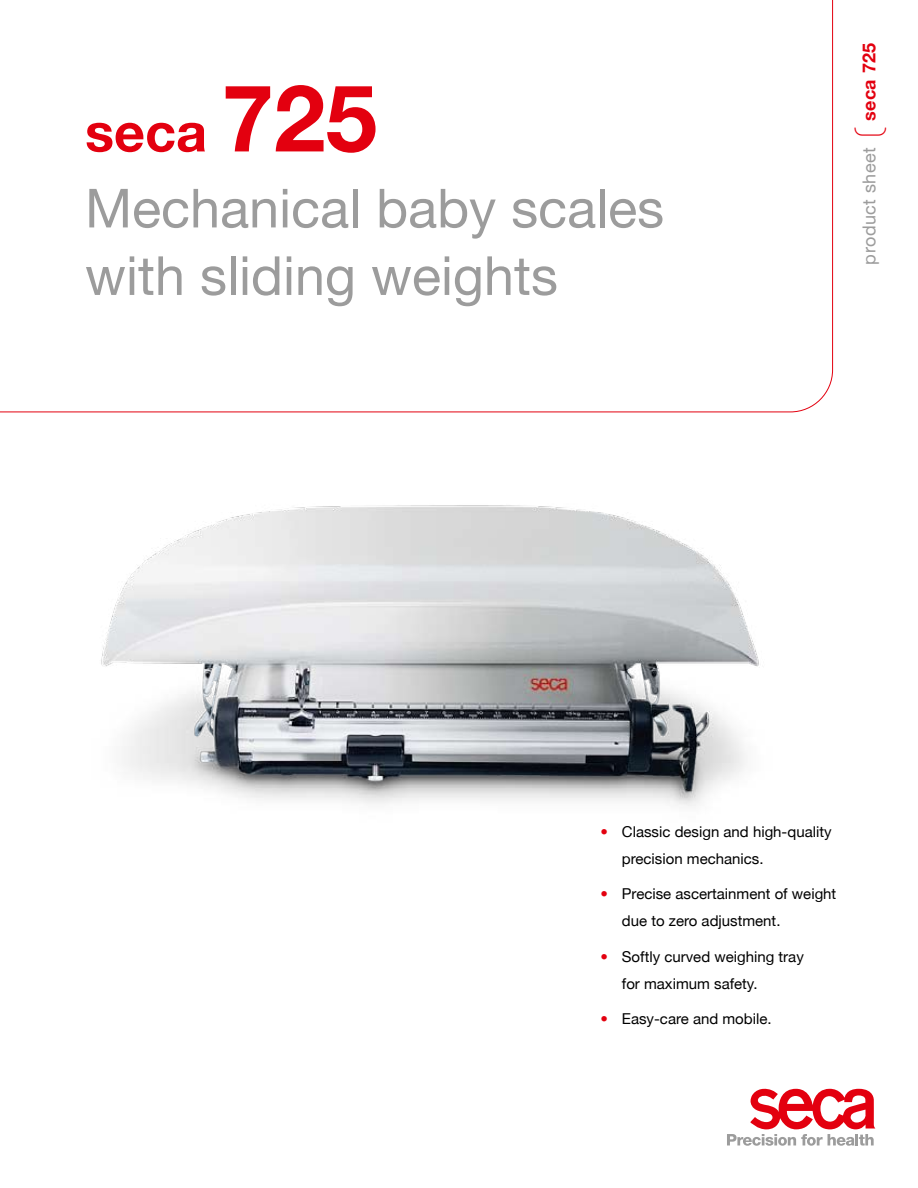
<style>
.page{position:relative;width:918px;height:1188px;background:#fff}
.page>*{position:absolute;margin:0;border:0;box-sizing:border-box;transform-origin:0 0}
.t1{font:54px/76.1px "secaglobal";color:#9c9c9c}
.t2{font:18px "secaglobal";letter-spacing:.025em;color:#9c9c9c}
.t3{font:700 18px "secaglobal";letter-spacing:.025em;color:#e3000f}
.t4{font:15px/27px "secaglobal";color:#000}
.s1{font-weight:700;color:#e3000f}
.s2{font-weight:700;font-size:93px;color:#e3000f}
.s3{color:#e3000f}
</style>
<div class="page">
<img style="left:101px;top:505px;width:658px;height:301px">
<svg style="left:727px;top:1089px;width:148px;height:57px"></svg>
<svg style="left:0;top:0;width:833px;height:413px"></svg>
<h1 class="t1" style="left:85px;top:95px;width:581px"><span class="s1">seca</span> <span class="s2">725<br></span>Mechanical baby scales</h1>
<h1 class="t1" style="left:85px;top:238px;width:474px">with sliding weights</h1>
<p class="t3" style="left:859px;top:121px;width:80px;rotate:-90deg">seca 725</p>
<p class="t2" style="left:859px;top:265px;width:119px;rotate:-90deg">product sheet</p>
<p class="t4" style="left:622px;top:818px;width:211px;text-indent:-21px"><span class="s3">•</span> Classic design and high-quality precision mechanics.</p>
<p class="t4" style="left:622px;top:881px;width:216px;text-indent:-21px"><span class="s3">•</span> Precise ascertainment of weight due to zero adjustment.</p>
<p class="t4" style="left:622px;top:943px;width:183px;text-indent:-21px"><span class="s3">•</span> Softly curved weighing tray for maximum safety.</p>
<p class="t4" style="left:601px;top:1006px;width:173px"><span class="s3">•</span> Easy-care and mobile.</p>
</div>
